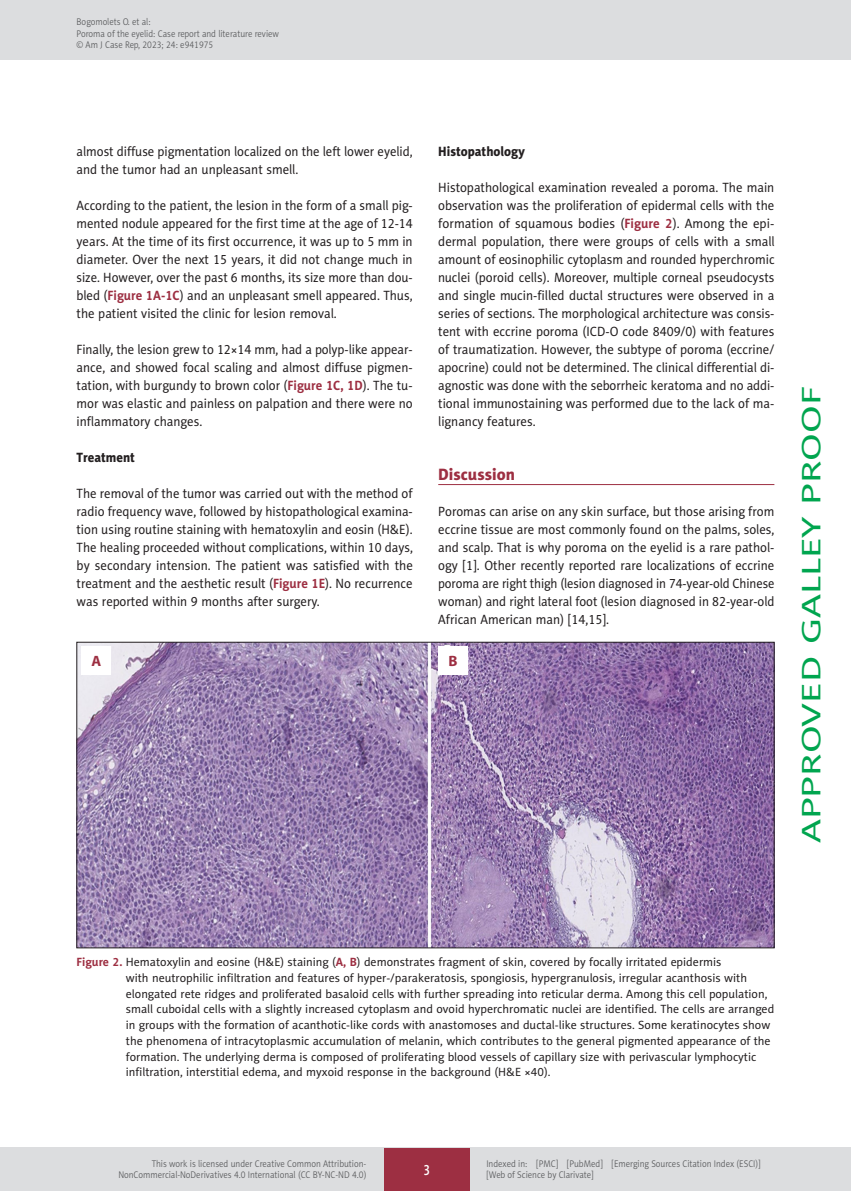
<style>
.page{position:relative;width:851px;height:1191px;background:#fff}
.page>*{position:absolute;margin:0;border:0;box-sizing:border-box;transform-origin:0 0}
.t1{font:27px "Naomi Sans EFN";color:#00a54f;scale:1.5 1}
.AJCR_Headline_1{font:16.5px "Naomi Sans EFN Heavy";color:#9d2f42}
.t2{font:700 15px "Myriad Pro";color:#9d2f42}
.t3{font:15px "Naomi Sans EFN Medium";color:#fff;scale:.8 1}
.AJCR_Body{font:13.5px/18px "Naomi Sans EFN";color:#231f20;text-align:justify;scale:.95 1}
.AJCR_Body-2{font:13.5px/18px "Naomi Sans EFN";color:#231f20;text-align:justify;scale:.94 1}
.AJCR_Headline_2{font:13.5px "Naomi Sans EFN Heavy";color:#231f20;scale:.95 1}
.AJCR_Rycina_tytul{font:12px/15.8px "Naomi Sans EFN";color:#231f20}
.t4{font:9.75px/11.2px "Naomi Sans EFN Light";color:#57585a;scale:.9 1}
.s1{font-weight:700;color:#9d2f42}
</style>
<div class="page">
<hr style="left:438px;top:484px;width:336px;height:1px;background:#9d2f42">
<img style="left:79px;top:644px;width:693px;height:302px">
<div style="left:82px;top:646px;width:29px;height:28px;background:#fff"></div>
<div style="left:438px;top:646px;width:29px;height:28px;background:#fff"></div>
<div style="left:0;top:0;width:850px;height:60px;background:#dcdddf"></div>
<div style="left:0;top:1148px;width:850px;height:43px;background:#dcdddf"></div>
<div style="left:384px;top:1147px;width:85px;height:43px;background:#9d2f42"></div>
<p class="t4" style="left:77px;top:16px;width:226px">Bogomolets O. et al:<br>Poroma of the eyelid: Case report and literature review © Am J Case Rep, 2023; 24: e941975</p>
<p class="AJCR_Body" style="left:77px;top:142px;width:355px">almost diffuse pigmentation localized on the left lower eyelid, and the tumor had an unpleasant smell.</p>
<p class="AJCR_Body" style="left:77px;top:196px;width:355px">According to the patient, the lesion in the form of a small pig&shy;mented nodule appeared for the first time at the age of 12-14 years. At the time of its first occurrence, it was up to 5 mm in diameter. Over the next 15 years, it did not change much in size. However, over the past 6 months, its size more than dou&shy;bled (<span class="s1">Figure 1A-1C</span>) and an unpleasant smell appeared. Thus, the patient visited the clinic for lesion removal.</p>
<p class="AJCR_Body-2" style="left:77px;top:340px;width:359px">Finally, the lesion grew to 12×14 mm, had a polyp-like appear&shy;ance, and showed focal scaling and almost diffuse pigmen&shy;tation, with burgundy to brown color (<span class="s1">Figure 1C, 1D</span>). The tu&shy;mor was elastic and painless on palpation and there were no inflammatory changes.</p>
<p class="AJCR_Headline_2" style="left:77px;top:449px;width:63px">Treatment</p>
<p class="AJCR_Body" style="left:77px;top:484px;width:355px">The removal of the tumor was carried out with the method of radio frequency wave, followed by histopathological examina&shy;tion using routine staining with hematoxylin and eosin (H&amp;E).<br>The healing proceeded without complications, within 10 days, by secondary intension. The patient was satisfied with the treatment and the aesthetic result (<span class="s1">Figure 1E</span>). No recurrence was reported within 9 months after surgery.</p>
<p class="AJCR_Headline_2" style="left:438px;top:143px;width:93px">Histopathology</p>
<p class="AJCR_Body" style="left:438px;top:178px;width:355px">Histopathological examination revealed a poroma. The main observation was the proliferation of epidermal cells with the formation of squamous bodies (<span class="s1">Figure 2</span>). Among the epi&shy;dermal population, there were groups of cells with a small amount of eosinophilic cytoplasm and rounded hyperchromic nuclei (poroid cells). Moreover, multiple corneal pseudocysts and single mucin-filled ductal structures were observed in a series of sections. The morphological architecture was consis&shy;tent with eccrine poroma (ICD-O code 8409/0) with features of traumatization. However, the subtype of poroma (eccrine/ apocrine) could not be determined. The clinical differential di&shy;agnostic was done with the seborrheic keratoma and no addi&shy;tional immunostaining was performed due to the lack of ma&shy;lignancy features.</p>
<p class="AJCR_Headline_1" style="left:438px;top:464px;width:78px">Discussion</p>
<p class="AJCR_Body" style="left:438px;top:502px;width:355px">Poromas can arise on any skin surface, but those arising from eccrine tissue are most commonly found on the palms, soles, and scalp. That is why poroma on the eyelid is a rare pathol&shy;ogy [1]. Other recently reported rare localizations of eccrine poroma are right thigh (lesion diagnosed in 74-year-old Chinese woman) and right lateral foot (lesion diagnosed in 82-year-old African American man) [14,15].</p>
<p class="t2" style="left:91px;top:651px;width:11px">A</p>
<p class="t2" style="left:448px;top:651px;width:11px">B</p>
<h1 class="t1" style="left:795px;top:843px;width:306px;rotate:-90deg">APPROVED GALLEY PROOF</h1>
<p class="AJCR_Rycina_tytul" style="left:126px;top:954px;width:650px;text-indent:-49px"><span class="s1">Figure 2.</span> Hematoxylin and eosine (H&amp;E) staining (<span class="s1">A, B</span>) demonstrates fragment of skin, covered by focally irritated epidermis<br>with neutrophilic infiltration and features of hyper-/parakeratosis, spongiosis, hypergranulosis, irregular acanthosis with elongated rete ridges and proliferated basaloid cells with further spreading into reticular derma. Among this cell population, small cuboidal cells with a slightly increased cytoplasm and ovoid hyperchromatic nuclei are identified. The cells are arranged in groups with the formation of acanthotic-like cords with anastomoses and ductal-like structures. Some keratinocytes show the phenomena of intracytoplasmic accumulation of melanin, which contributes to the general pigmented appearance of the formation. The underlying derma is composed of proliferating blood vessels of capillary size with perivascular lymphocytic infiltration, interstitial edema, and myxoid response in the background (H&amp;E ×40).</p>
<p class="t4" style="left:118px;top:1158px;width:277px;text-align:right">This work is licensed under Creative Common Attribution-<br>NonCommercial-NoDerivatives 4.0 International (CC BY-NC-ND 4.0)</p>
<p class="t3" style="left:423px;top:1160px;width:10px">3</p>
<p class="t4" style="left:486px;top:1158px;width:306px">Indexed in: [PMC] [PubMed] [Emerging Sources Citation Index (ESCI)] [Web of Science by Clarivate]</p>
</div>
